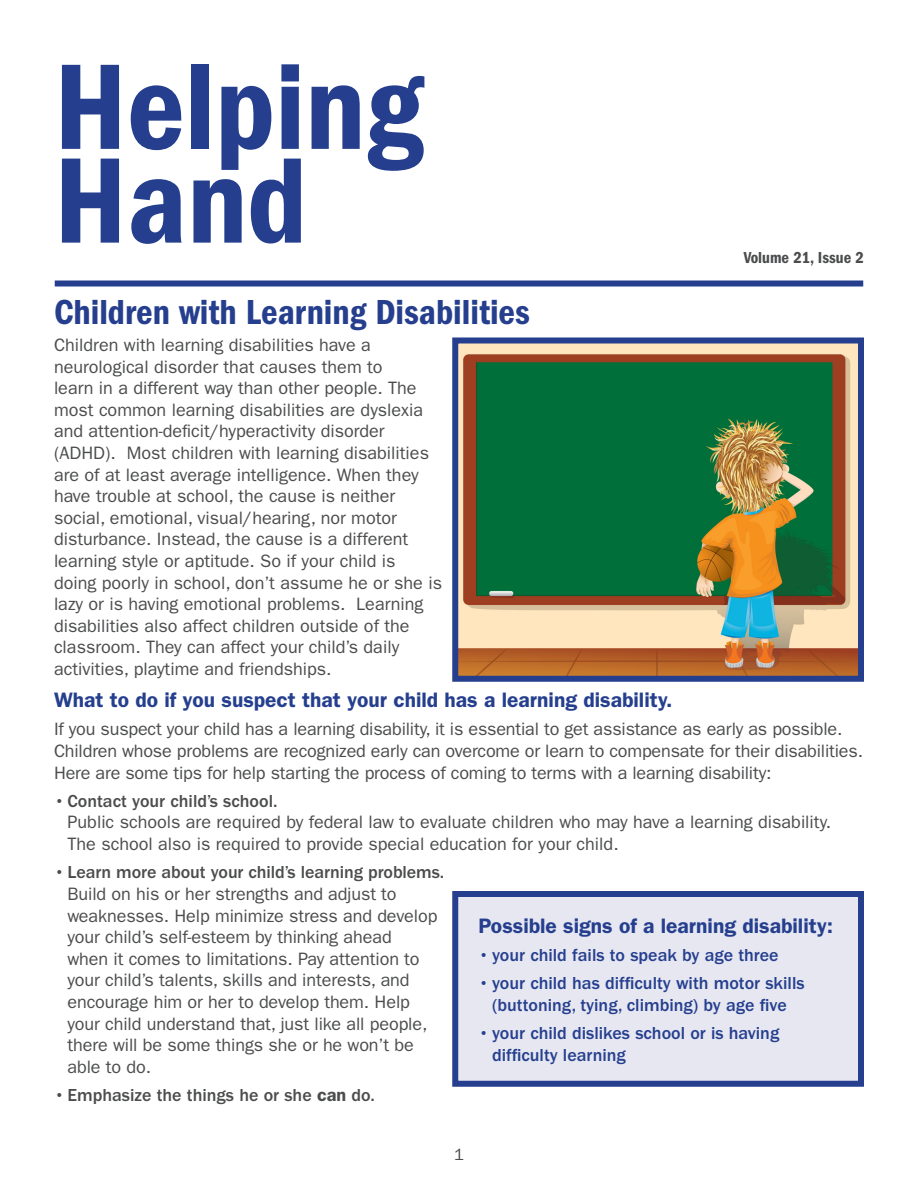
<style>
.page{position:relative;width:918px;height:1188px;background:#fff}
.page>*{position:absolute;margin:0;border:0;box-sizing:border-box;transform-origin:0 0}
.t1{font:600 condensed 126px "Franklin Gothic";color:#253f8e}
.article_title{font:600 condensed 36px "Franklin Gothic";color:#253f8e}
.t2{font:600 21px "Franklin Gothic";color:#253f8e}
.t3{font:18px/21.6px "Franklin Gothic";color:#4b4c4d}
.t4{font:500 18px/21.6px "Franklin Gothic";color:#253f8e;text-align:center}
.t5{font:500 18px "Franklin Gothic";color:#4b4c4d}
.t6{font:600 condensed 16.5px "Franklin Gothic";color:#4b4c4d}
.t7{font:16.5px "Franklin Gothic";color:#4b4c4d}
.s1{font-weight:500}
.s2{font-weight:600}
</style>
<div class="page">
<div style="left:55px;top:280px;width:808px;height:6px;background:#253f8e"></div>
<div style="left:455px;top:894px;width:406px;height:190px;background:#e7e7f2"></div>
<div style="left:452px;top:891px;width:412px;height:196px;border:6px solid #253f8e"></div>
<img style="left:459px;top:345px;width:398px;height:330px">
<div style="left:452px;top:338px;width:412px;height:344px;border:6px solid #253f8e"></div>
<p class="t1" style="left:54px;top:35px;width:371px">Helping</p>
<p class="t1" style="left:54px;top:129px;width:255px">Hand</p>
<p class="t6" style="left:744px;top:248px;width:122px">Volume 21, Issue 2</p>
<p class="article_title" style="left:54px;top:291px;width:477px">Children with Learning Disabilities</p>
<p class="t3" style="left:54px;top:334px;width:390px">Children with learning disabilities have a neurological disorder that causes them to<br>learn in a different way than other people. The most common learning disabilities are dyslexia and attention-deficit/hyperactivity disorder (ADHD).   Most children with learning disabilities are of at least average intelligence. When they have trouble at school, the cause is neither social, emotional, visual/hearing, nor motor disturbance. Instead, the cause is a different learning style or aptitude. So if your child is doing poorly in school, don’t assume he or she is lazy or is having emotional problems. Learning disabilities also affect children outside of the classroom. They can affect your child’s daily activities, playtime and friendships.  </p>
<p class="t2" style="left:54px;top:687px;width:623px">What to do if you suspect that your child has a learning disability.  </p>
<p class="t3" style="left:54px;top:719px;width:811px">If you suspect your child has a learning disability, it is essential to get assistance as early as possible.<br>Children whose problems are recognized early can overcome or learn to compensate for their disabilities.<br>Here are some tips for help starting the process of coming to terms with a learning disability:</p>
<p class="t3" style="left:68px;top:790px;width:765px;text-indent:-14px"><span class="s1">• Contact your child’s school.<br></span>Public schools are required by federal law to evaluate children who may have a learning disability.<br>The school also is required to provide special education for your child.</p>
<p class="t3" style="left:68px;top:862px;width:378px;text-indent:-14px"><span class="s1">• Learn more about your child’s learning problems.<br></span>Build on his or her strengths and adjust to weaknesses. Help minimize stress and develop your child’s self-esteem by thinking ahead<br>when it comes to limitations. Pay attention to your child’s talents, skills and interests, and encourage him or her to develop them. Help your child understand that, just like all people, there will be some things she or he won’t be able to do.</p>
<p class="t5" style="left:54px;top:1085px;width:323px">• Emphasize the things he or she <span class="s2">can</span> do.</p>
<p class="t2" style="left:478px;top:913px;width:356px">Possible signs of a learning disability:</p>
<p class="t4" style="left:478px;top:944px;width:302px">• your child fails to speak by age three</p>
<p class="t4" style="left:478px;top:973px;width:328px">• your child has difficulty with motor skills (buttoning, tying, climbing) by age five</p>
<p class="t4" style="left:492px;top:1023px;width:289px;text-align:left;text-indent:-14px">• your child dislikes school or is having difficulty learning</p>
<p class="t7" style="left:454px;top:1145px;width:11px">1</p>
</div>
